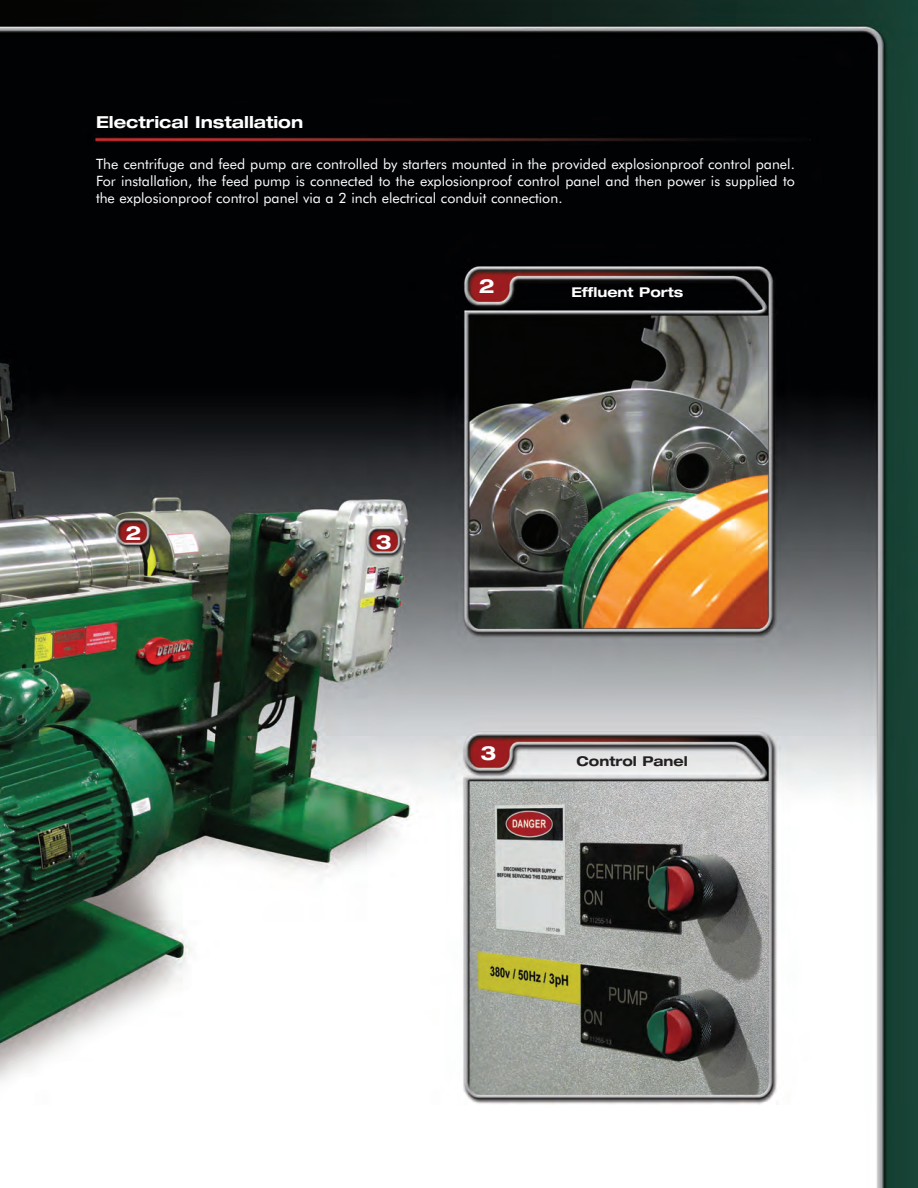
<style>
.page{position:relative;width:918px;height:1188px;background:#fff}
.page>*{position:absolute;margin:0;border:0;box-sizing:border-box;transform-origin:0 0}
.t1{font:700 expanded 19.5px "Helvetica Neue";color:#fff}
.t2{font:700 expanded 16.5px "Helvetica Neue";color:#fff}
.t3{font:14.25px/17.1px "Futura BT";color:#fff;text-align:justify}
.t4{font:700 expanded 13.5px "Helvetica Neue";color:#fff}
.t5{font:700 expanded 13.5px "Helvetica Neue";color:#231f20}
</style>
<div class="page">
<img style="left:0;top:0;width:918px;height:1188px">
<p class="t2" style="left:96px;top:111px;width:209px">Electrical Installation</p>
<p class="t3" style="left:96px;top:155px;width:700px">The centrifuge and feed pump are controlled by starters mounted in the provided explosionproof control panel.<br>For installation, the feed pump is connected to the explosionproof control panel and then power is supplied to the explosionproof control panel via a 2 inch electrical conduit connection.</p>
<h1 class="t1" style="left:126px;top:521px;width:17px">2</h1>
<h1 class="t1" style="left:479px;top:274px;width:17px">2</h1>
<p class="t4" style="left:571px;top:284px;width:113px">Effluent Ports</p>
<h1 class="t1" style="left:376px;top:530px;width:17px">3</h1>
<h1 class="t1" style="left:480px;top:741px;width:17px">3</h1>
<p class="t5" style="left:577px;top:752px;width:113px">Control Panel</p>
</div>
